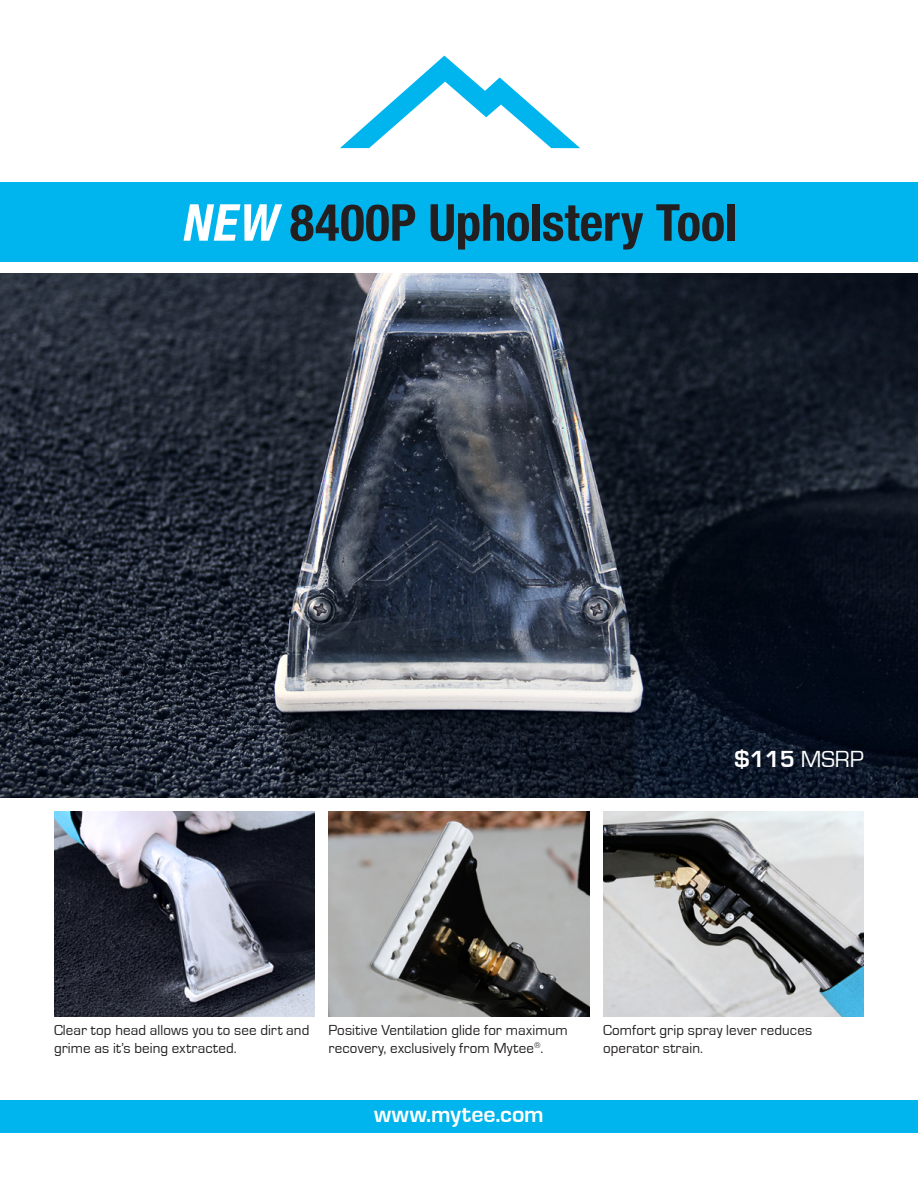
<style>
.page{position:relative;width:918px;height:1188px;background:#fff}
.page>*{position:absolute;margin:0;border:0;box-sizing:border-box;transform-origin:0 0}
.t1{font:700 condensed 51px "Helvetica Neue";letter-spacing:-.005em;color:#231f20}
.t2{font:700 24px "Eurostile";color:#fff}
.t3{font:15px/18px "Eurostile";letter-spacing:.01em;color:#231f20}
.s1{font-style:italic;color:#fff}
.s2{font-weight:400}
</style>
<div class="page">
<img style="left:0;top:274px;width:918px;height:523px">
<svg style="left:340px;top:56px;width:240px;height:92px"></svg>
<img style="left:54px;top:812px;width:261px;height:205px">
<img style="left:328px;top:812px;width:262px;height:205px">
<img style="left:603px;top:812px;width:261px;height:205px">
<div style="left:0;top:1101px;width:918px;height:32px;background:#00b4ed"></div>
<div style="left:0;top:182px;width:918px;height:79px;background:#00b4ed"></div>
<h1 class="t1" style="left:181px;top:180px;width:558px"><span class="s1">NEW</span> 8400P Upholstery Tool</h1>
<h2 class="t2" style="left:735px;top:747px;width:131px">$115 <span class="s2">MSRP</span></h2>
<p class="t3" style="left:54px;top:1022px;width:257px">Clear top head allows you to see dirt and grime as it’s being extracted.</p>
<p class="t3" style="left:328px;top:1022px;width:241px">Positive Ventilation glide for maximum recovery, exclusively from Mytee<sup>®</sup>.</p>
<p class="t3" style="left:603px;top:1022px;width:211px">Comfort grip spray lever reduces operator strain.</p>
<h2 class="t2" style="left:374px;top:1101px;width:171px">www.mytee.com</h2>
</div>
